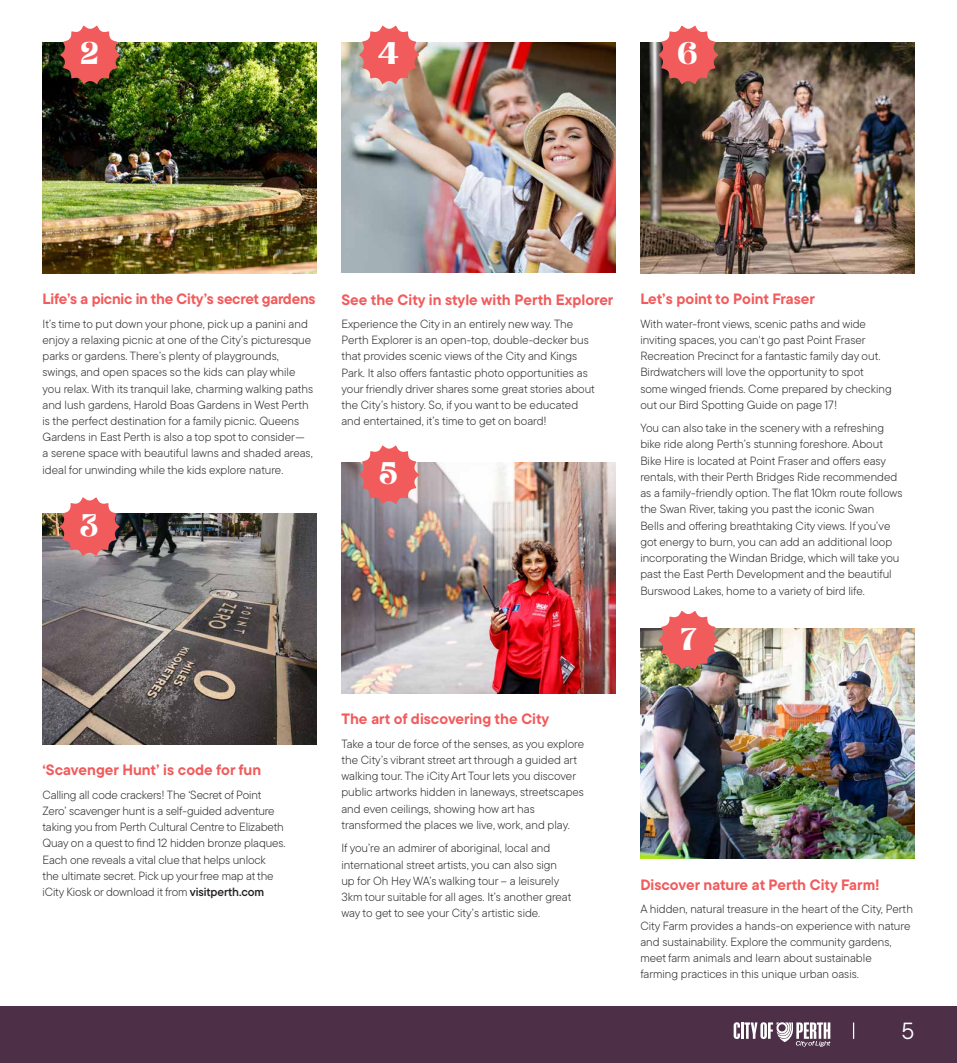
<style>
.page{position:relative;width:957px;height:1063px;background:#fff}
.page>*{position:absolute;margin:0;border:0;box-sizing:border-box;transform-origin:0 0}
.t1{font:31.25px "Bropella";color:#fff}
.t2{font:23.38px "TT Commons Pro";color:#fff}
.t3{font:700 15px "TT Commons Pro";color:#f15b5c}
.t4{font:300 11.88px/16.2px "TT Commons Pro";color:#231f20}
.s1{font-family:"TT Commons Pro Db";font-weight:400}
</style>
<div class="page">
<img style="left:43px;top:43px;width:274px;height:230px">
<img style="left:43px;top:514px;width:274px;height:230px">
<img style="left:341px;top:43px;width:274px;height:230px">
<img style="left:341px;top:463px;width:274px;height:230px">
<img style="left:640px;top:43px;width:274px;height:230px">
<img style="left:640px;top:629px;width:274px;height:230px">
<svg style="left:60px;top:25px;width:60px;height:59px;background:#cc6a65"></svg>
<svg style="left:59px;top:497px;width:61px;height:59px;background:#da7778"></svg>
<svg style="left:359px;top:25px;width:60px;height:59px;background:#e9817f"></svg>
<svg style="left:658px;top:25px;width:60px;height:59px;background:#d66f6d"></svg>
<svg style="left:658px;top:611px;width:60px;height:59px;background:#db7874"></svg>
<svg style="left:359px;top:445px;width:60px;height:59px"></svg>
<div style="left:0;top:1006px;width:957px;height:57px;background:#4d2f48"></div>
<svg style="left:733px;top:1022px;width:97px;height:25px"></svg>
<svg style="left:853px;top:1023px;width:1px;height:16px"></svg>
<h1 class="t1" style="left:80px;top:35px;width:20px">2</h1>
<h1 class="t1" style="left:378px;top:35px;width:23px">4</h1>
<h1 class="t1" style="left:677px;top:35px;width:22px">6</h1>
<p class="t3" style="left:43px;top:288px;width:274px">Life’s a picnic in the City’s secret gardens</p>
<p class="t4" style="left:43px;top:315px;width:272px">It’s time to put down your phone, pick up a panini and enjoy a relaxing picnic at one of the City’s picturesque parks or gardens. There’s plenty of playgrounds, swings, and open spaces so the kids can play while you relax. With its tranquil lake, charming walking paths and lush gardens, Harold Boas Gardens in West Perth is the perfect destination for a family picnic. Queens Gardens in East Perth is also a top spot to consider— a serene space with beautiful lawns and shaded areas, ideal for unwinding while the kids explore nature.</p>
<h1 class="t1" style="left:80px;top:507px;width:19px">3</h1>
<p class="t3" style="left:341px;top:288px;width:273px">See the City in style with Perth Explorer</p>
<p class="t4" style="left:341px;top:316px;width:255px">Experience the City in an entirely new way. The Perth Explorer is an open-top, double-decker bus that provides scenic views of the City and Kings Park. It also offers fantastic photo opportunities as your friendly driver shares some great stories about the City’s history. So, if you want to be educated and entertained, it’s time to get on board!</p>
<h1 class="t1" style="left:379px;top:455px;width:20px">5</h1>
<p class="t3" style="left:43px;top:759px;width:220px">‘Scavenger Hunt’ is code for fun</p>
<p class="t4" style="left:43px;top:786px;width:244px">Calling all code crackers! The ‘Secret of Point Zero’ scavenger hunt is a self-guided adventure taking you from Perth Cultural Centre to Elizabeth Quay on a quest to find 12 hidden bronze plaques.<br>Each one reveals a vital clue that helps unlock<br>the ultimate secret. Pick up your free map at the iCity Kiosk or download it from <span class="s1">visitperth.com</span></p>
<p class="t3" style="left:341px;top:708px;width:209px">The art of discovering the City</p>
<p class="t4" style="left:341px;top:735px;width:244px">Take a tour de force of the senses, as you explore the City’s vibrant street art through a guided art walking tour. The iCity Art Tour lets you discover public artworks hidden in laneways, streetscapes and even ceilings, showing how art has transformed the places we live, work, and play.</p>
<p class="t4" style="left:341px;top:840px;width:231px">If you’re an admirer of aboriginal, local and international street artists, you can also sign up for Oh Hey WA’s walking tour – a leisurely 3km tour suitable for all ages. It’s another great way to get to see your City’s artistic side.</p>
<p class="t3" style="left:640px;top:288px;width:176px">Let’s point to Point Fraser</p>
<p class="t4" style="left:640px;top:315px;width:253px">With water-front views, scenic paths and wide inviting spaces, you can't go past Point Fraser Recreation Precinct for a fantastic family day out.<br>Birdwatchers will love the opportunity to spot some winged friends. Come prepared by checking out our Bird Spotting Guide on page 17!</p>
<p class="t4" style="left:640px;top:420px;width:264px">You can also take in the scenery with a refreshing bike ride along Perth’s stunning foreshore. About Bike Hire is located at Point Fraser and offers easy rentals, with their Perth Bridges Ride recommended as a family-friendly option. The flat 10km route follows the Swan River, taking you past the iconic Swan<br>Bells and offering breathtaking City views. If you’ve got energy to burn, you can add an additional loop incorporating the Windan Bridge, which will take you past the East Perth Development and the beautiful Burswood Lakes, home to a variety of bird life.</p>
<h1 class="t1" style="left:681px;top:621px;width:17px">7</h1>
<p class="t3" style="left:640px;top:873px;width:241px">Discover nature at Perth City Farm!</p>
<p class="t4" style="left:640px;top:901px;width:274px">A hidden, natural treasure in the heart of the City, Perth City Farm provides a hands-on experience with nature and sustainability. Explore the community gardens, meet farm animals and learn about sustainable<br>farming practices in this unique urban oasis.</p>
<h2 class="t2" style="left:901px;top:1014px;width:14px">5</h2>
</div>
